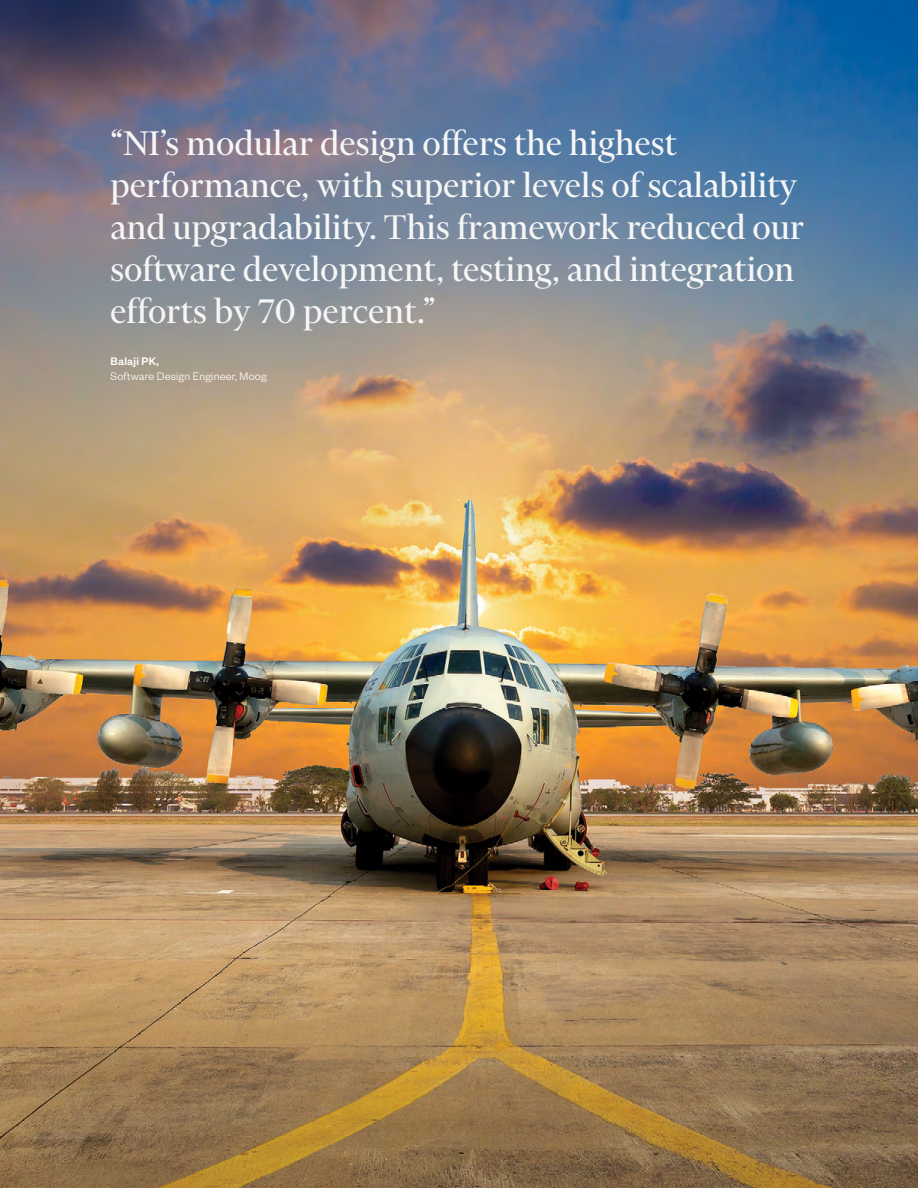
<style>
.page{position:relative;width:918px;height:1188px;background:#fff}
.page>*{position:absolute;margin:0;border:0;box-sizing:border-box;transform-origin:0 0}
.t1{font:39px/42px "Financier Display";letter-spacing:.01em;color:#f6f6f6}
.t2{font:300 12px "Founders Grotesk";letter-spacing:.025em;color:#fff}
.t3{font:500 12px "Founders Grotesk";letter-spacing:.02em;color:#fff}
</style>
<div class="page">
<img style="left:0;top:0;width:918px;height:1188px">
<p class="t1" style="left:110px;top:122px;width:695px">“NI’s modular design offers the highest performance, with superior levels of scalability and upgradability. This framework reduced our software development, testing, and integration efforts by 70 percent.”</p>
<p class="t3" style="left:110px;top:353px;width:50px">Balaji PK,</p>
<p class="t2" style="left:110px;top:369px;width:158px">Software Design Engineer, Moog</p>
</div>
